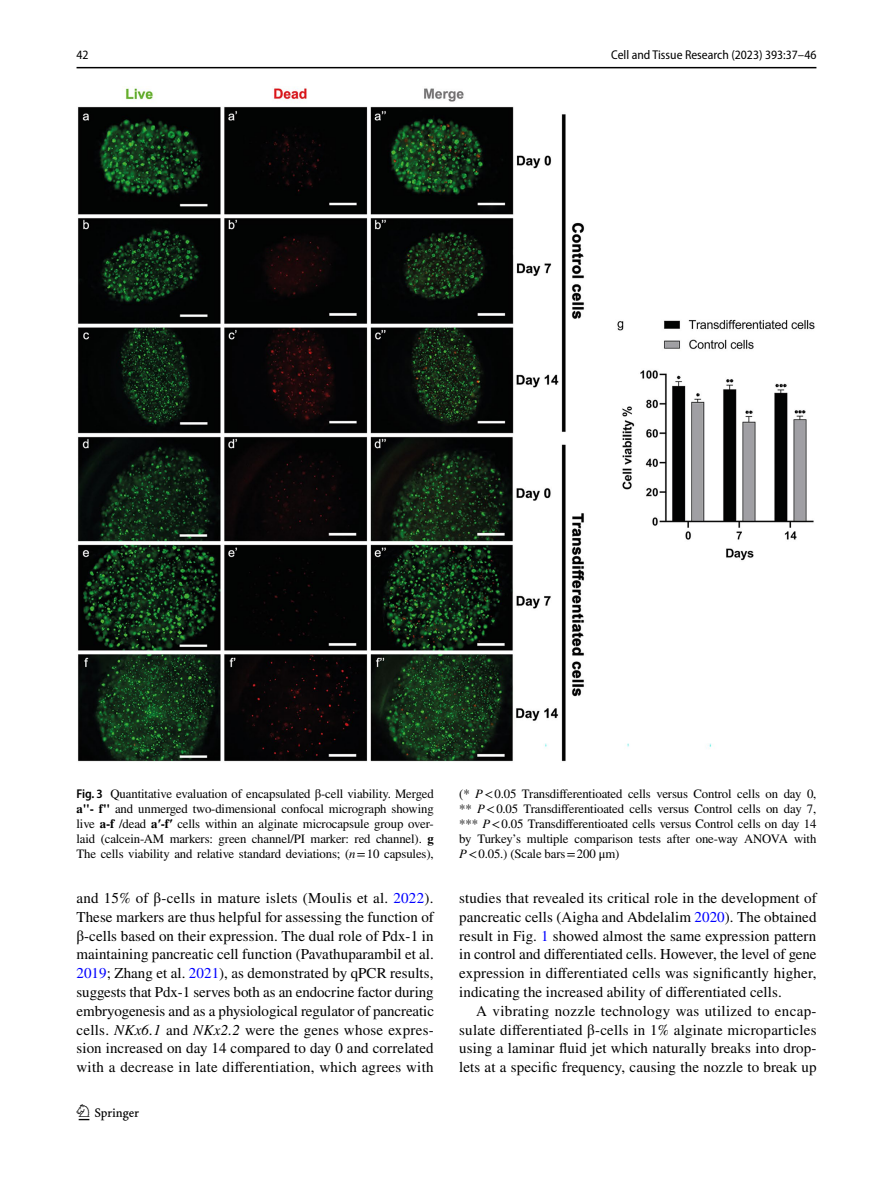
<style>
.page{position:relative;width:893px;height:1187px;background:#fff}
.page>*{position:absolute;margin:0;border:0;box-sizing:border-box;transform-origin:0 0}
.t1{font:22.5px "Springnew Regular 2";color:#000}
.t2{font:15px/18.8px "STIX";letter-spacing:.005em;color:#000;text-align:justify}
.t3{font:12.75px/15px "STIX";letter-spacing:-.01em;color:#000;text-align:justify}
.t4{font:semi-condensed 12.75px "Myriad Pro";color:#000}
.s1{font-family:"Myriad Pro";font-weight:600;font-stretch:semi-condensed}
.s2{font-family:"Times New Roman"}
.s3{font-weight:700}
.s4{font-family:"Times New Roman";font-weight:700}
.s5{font-style:italic}
.s6{color:#00f}
</style>
<div class="page">
<hr style="left:77px;top:67px;width:739px;height:1px;background:#000">
<img style="left:77px;top:87px;width:738px;height:675px">
<p class="t4" style="left:77px;top:48px;width:14px">42</p>
<p class="t4" style="left:611px;top:48px;width:207px">Cell and Tissue Research (2023) 393:37–46</p>
<p class="t3" style="left:77px;top:787px;width:359px"><span class="s1">Fig. 3</span> Quantitative evaluation of encapsulated <span class="s2">ꞵ</span>-cell viability. Merged <span class="s3">a"- f"</span> and unmerged two-dimensional confocal micrograph showing live <span class="s3">a-f</span> /dead <span class="s3">a</span><span class="s4">′</span><span class="s3">-f</span><span class="s4">′</span> cells within an alginate microcapsule group over&shy;laid (calcein-AM markers: green channel/PI marker: red channel). <span class="s3">g </span>The cells viability and relative standard deviations; (<span class="s5">n</span>=10 capsules),</p>
<p class="t3" style="left:459px;top:787px;width:359px">(* <span class="s5">P</span>&lt;0.05 Transdifferentioated cells versus Control cells on day 0, ** <span class="s5">P</span>&lt;0.05 Transdifferentioated cells versus Control cells on day 7, *** <span class="s5">P</span>&lt;0.05 Transdifferentioated cells versus Control cells on day 14 by Turkey’s multiple comparison tests after one-way ANOVA with <span class="s5">P</span>&lt;0.05.) (Scale bars=200 μm)</p>
<p class="t2" style="left:77px;top:889px;width:359px">and 15% of <span class="s2">ꞵ</span>-cells in mature islets (Moulis et al. <span class="s6">2022</span>).<br>These markers are thus helpful for assessing the function of <span class="s2">ꞵ</span>-cells based on their expression. The dual role of Pdx-1 in maintaining pancreatic cell function (Pavathuparambil et al.<br><span class="s6">2019</span>; Zhang et al. <span class="s6">2021</span>), as demonstrated by qPCR results, suggests that Pdx-1 serves both as an endocrine factor during embryogenesis and as a physiological regulator of pancreatic cells. <span class="s5">NKx6.1</span> and <span class="s5">NKx2.2</span> were the genes whose expres&shy;sion increased on day 14 compared to day 0 and correlated with a decrease in late differentiation, which agrees with</p>
<p class="t2" style="left:459px;top:889px;width:359px">studies that revealed its critical role in the development of pancreatic cells (Aigha and Abdelalim <span class="s6">2020</span>). The obtained result in Fig. <span class="s6">1</span> showed almost the same expression pattern in control and differentiated cells. However, the level of gene expression in differentiated cells was significantly higher, indicating the increased ability of differentiated cells.</p>
<p class="t2" style="left:459px;top:1002px;width:359px;text-indent:17px">A vibrating nozzle technology was utilized to encap&shy;sulate differentiated <span class="s2">ꞵ</span>-cells in 1% alginate microparticles using a laminar fluid jet which naturally breaks into drop&shy;lets at a specific frequency, causing the nozzle to break up</p>
<h1 class="t1" style="left:79px;top:1104px;width:62px">1 3</h1>
</div>
